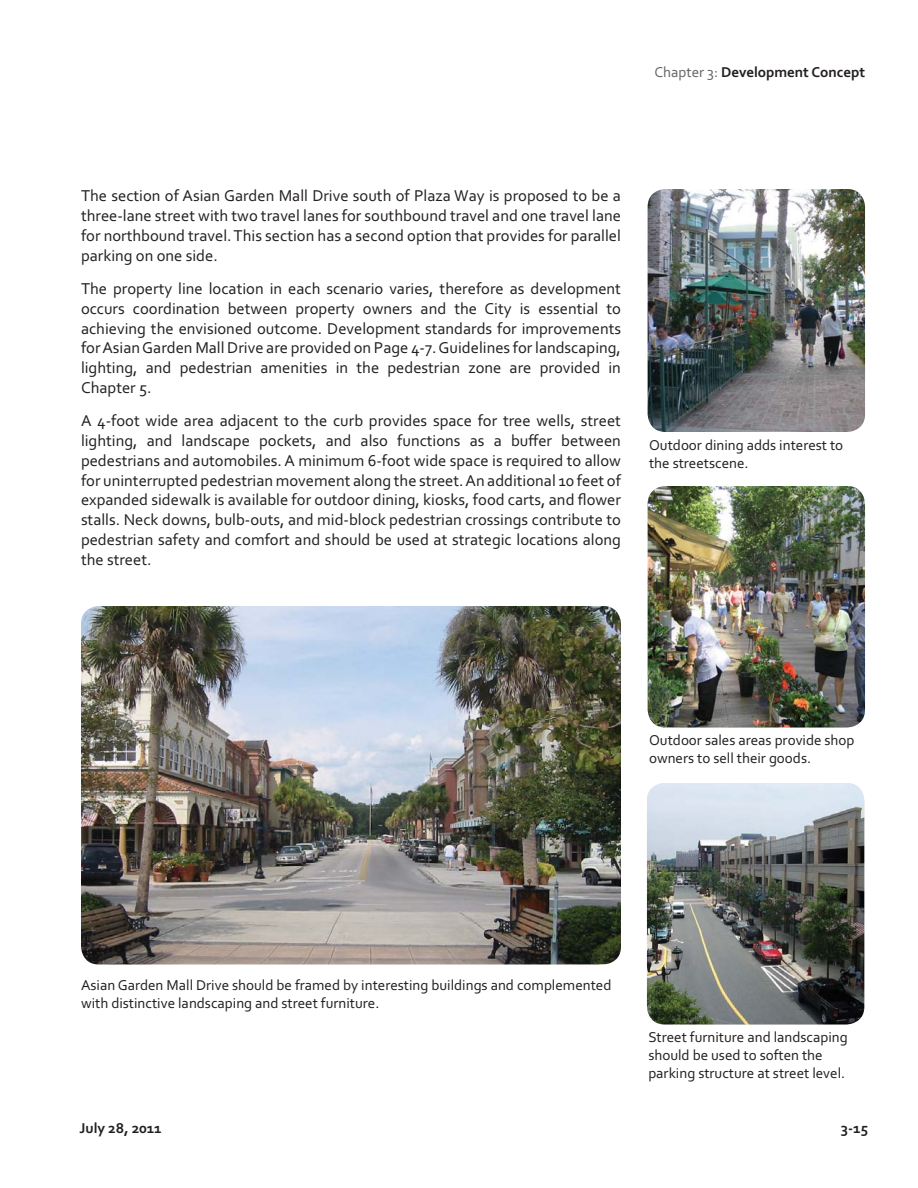
<style>
.page{position:relative;width:918px;height:1188px;background:#fff}
.page>*{position:absolute;margin:0;border:0;box-sizing:border-box;transform-origin:0 0}
.t1{font:16.5px/19.8px "Corbel";color:#231f20;text-align:justify}
.t2{font:15px/18px "Corbel";color:#231f20}
.t3{font:700 15px "Corbel";color:#231f20}
.s1{font-weight:400;color:#656465}
</style>
<div class="page">
<img style="left:648px;top:189px;width:217px;height:243px;border-radius:18px">
<img style="left:648px;top:486px;width:217px;height:242px;border-radius:18px">
<img style="left:647px;top:783px;width:217px;height:242px;border-radius:18px">
<img style="left:81px;top:606px;width:540px;height:359px;border-radius:18px">
<p class="t3" style="left:654px;top:67px;width:212px"><span class="s1">Chapter 3:</span> Development Concept</p>
<p class="t1" style="left:81px;top:188px;width:542px">The section of Asian Garden Mall Drive south of Plaza Way is proposed to be a three-lane street with two travel lanes for southbound travel and one travel lane for northbound travel. This section has a second option that provides for parallel parking on one side.</p>
<p class="t1" style="left:81px;top:280px;width:542px">The property line location in each scenario varies, therefore as development occurs coordination between property owners and the City is essential to achieving the envisioned outcome. Development standards for improvements for Asian Garden Mall Drive are provided on Page 4-7. Guidelines for landscaping, lighting, and pedestrian amenities in the pedestrian zone are provided in Chapter 5.</p>
<p class="t1" style="left:81px;top:413px;width:542px">A 4-foot wide area adjacent to the curb provides space for tree wells, street lighting, and landscape pockets, and also functions as a buffer between pedestrians and automobiles. A minimum 6-foot wide space is required to allow for uninterrupted pedestrian movement along the street. An additional 10 feet of expanded sidewalk is available for outdoor dining, kiosks, food carts, and flower stalls. Neck downs, bulb-outs, and mid-block pedestrian crossings contribute to pedestrian safety and comfort and should be used at strategic locations along the street.</p>
<p class="t2" style="left:649px;top:437px;width:196px">Outdoor dining adds interest to the streetscene.</p>
<p class="t2" style="left:649px;top:733px;width:207px">Outdoor sales areas provide shop owners to sell their goods.</p>
<p class="t2" style="left:81px;top:977px;width:532px">Asian Garden Mall Drive should be framed by interesting buildings and complemented with distinctive landscaping and street furniture.</p>
<p class="t2" style="left:648px;top:1030px;width:201px">Street furniture and landscaping should be used to soften the parking structure at street level.</p>
<p class="t3" style="left:80px;top:1122px;width:84px">July 28, 2011</p>
<p class="t3" style="left:841px;top:1122px;width:29px">3-15</p>
</div>
